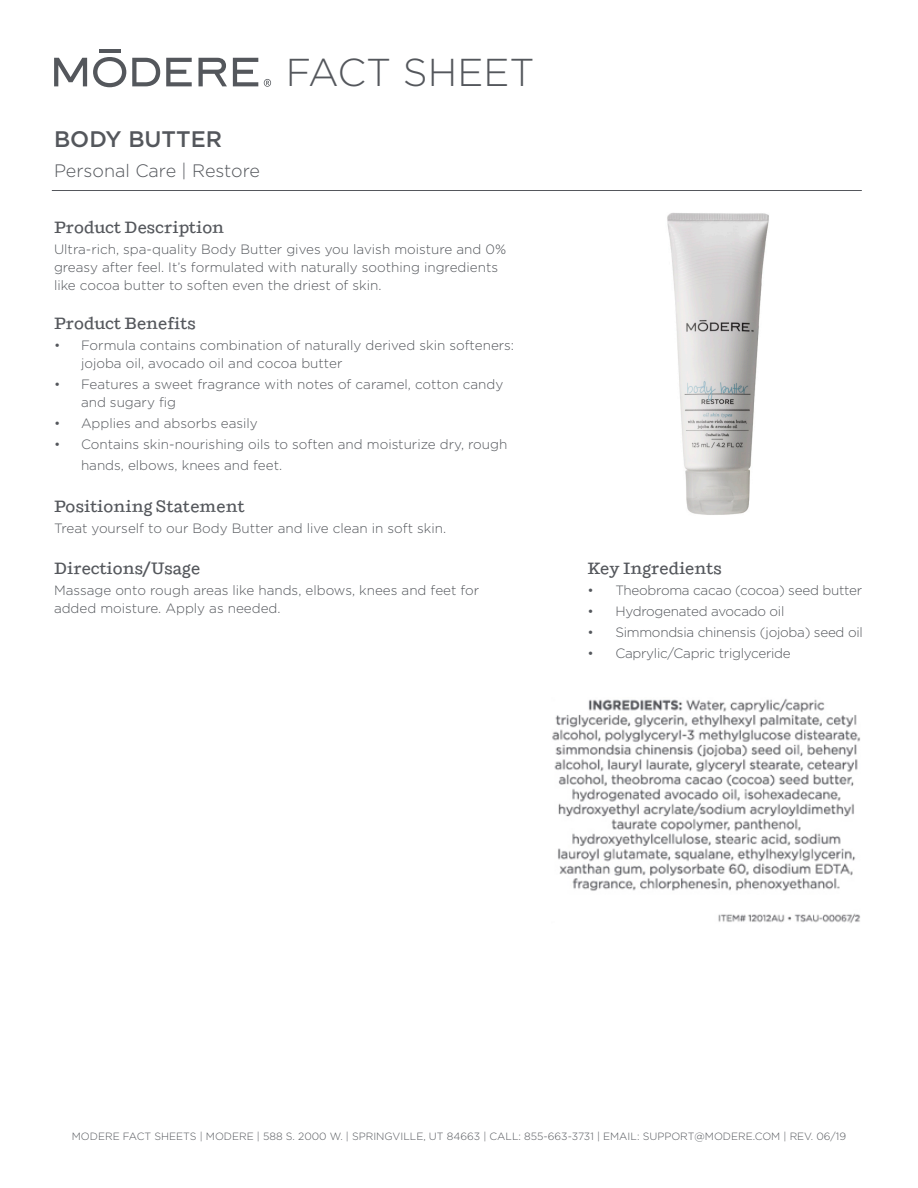
<style>
.page{position:relative;width:918px;height:1188px;background:#fff}
.page>*{position:absolute;margin:0;border:0;box-sizing:border-box;transform-origin:0 0}
.t1{font:300 38.85px "Gotham";color:#54575c}
.t2{font:500 22.5px "Gotham";color:#54575c}
.t3{font:300 18px "Gotham";color:#54575c}
.t4{font:500 16.5px "Shift";color:#54575c}
.t5{font:300 13.5px/18px "Gotham";color:#54575c}
.t6{font:300 13.5px "Gotham";letter-spacing:-.02em;color:#54575c}
.t7{font:300 10.5px "Gotham";color:#54575c}
</style>
<div class="page">
<img style="left:667px;top:213px;width:102px;height:302px">
<hr style="left:52px;top:190px;width:810px;height:1px;background:#54575c">
<svg style="left:132px;top:58px;width:28px;height:28px"></svg>
<svg style="left:166px;top:58px;width:26px;height:28px"></svg>
<svg style="left:199px;top:58px;width:28px;height:28px"></svg>
<svg style="left:233px;top:58px;width:25px;height:28px"></svg>
<svg style="left:93px;top:57px;width:33px;height:30px"></svg>
<hr style="left:99px;top:49px;width:22px;height:4px;background:#54575c">
<svg style="left:54px;top:58px;width:33px;height:28px"></svg>
<svg style="left:264px;top:79px;width:7px;height:8px"></svg>
<img style="left:552px;top:698px;width:308px;height:225px">
<p class="t2" style="left:54px;top:126px;width:170px">BODY BUTTER</p>
<p class="t3" style="left:54px;top:161px;width:208px">Personal Care | Restore</p>
<p class="t1" style="left:286px;top:51px;width:250px">FACT SHEET</p>
<p class="t4" style="left:54px;top:217px;width:172px">Product Description</p>
<p class="t5" style="left:54px;top:240px;width:454px">Ultra-rich, spa-quality Body Butter gives you lavish moisture and 0% greasy after feel. It’s formulated with naturally soothing ingredients like cocoa butter to soften even the driest of skin.</p>
<p class="t4" style="left:54px;top:314px;width:143px">Product Benefits</p>
<p class="t5" style="left:81px;top:337px;width:435px;text-indent:-27px">• Formula contains combination of naturally derived skin softeners: jojoba oil, avocado oil and cocoa butter</p>
<p class="t5" style="left:81px;top:376px;width:424px;text-indent:-27px">• Features a sweet fragrance with notes of caramel, cotton candy and sugary fig</p>
<p class="t5" style="left:54px;top:415px;width:205px">• Applies and absorbs easily</p>
<p class="t5" style="left:81px;top:434px;width:428px;line-height:21px;text-indent:-27px">• Contains skin-nourishing oils to soften and moisturize dry, rough hands, elbows, knees and feet.</p>
<p class="t4" style="left:54px;top:496px;width:192px">Positioning Statement</p>
<p class="t5" style="left:54px;top:519px;width:394px">Treat yourself to our Body Butter and live clean in soft skin.</p>
<p class="t4" style="left:54px;top:559px;width:148px">Directions/Usage</p>
<p class="t5" style="left:54px;top:581px;width:427px">Massage onto rough areas like hands, elbows, knees and feet for added moisture. Apply as needed.</p>
<p class="t4" style="left:587px;top:558px;width:136px">Key Ingredients</p>
<p class="t6" style="left:587px;top:582px;width:276px">• Theobroma cacao (cocoa) seed butter</p>
<p class="t6" style="left:587px;top:603px;width:198px">• Hydrogenated avocado oil</p>
<p class="t6" style="left:587px;top:624px;width:277px">• Simmondsia chinensis (jojoba) seed oil</p>
<p class="t6" style="left:587px;top:645px;width:205px">• Caprylic/Capric triglyceride</p>
<p class="t7" style="left:72px;top:1131px;width:776px">MODERE FACT SHEETS | MODERE | 588 S. 2000 W. | SPRINGVILLE, UT 84663 | CALL: 855-663-3731 | EMAIL: SUPPORT@MODERE.COM | REV. 06/19</p>
</div>
